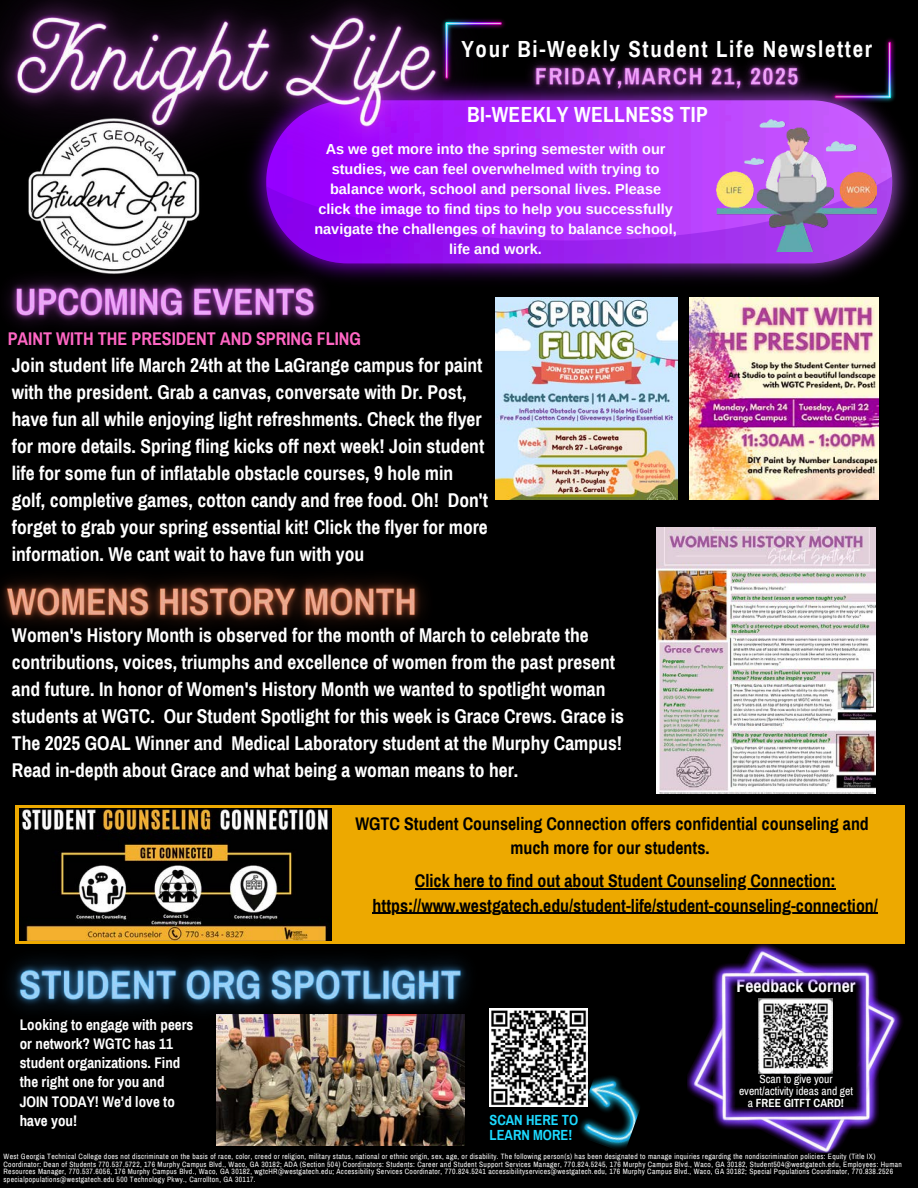
<style>
.page{position:relative;width:918px;height:1188px;background:#000}
.page>*{position:absolute;margin:0;border:0;box-sizing:border-box;transform-origin:0 0}
.t1{font:700 22.8px "Archivo Narrow";letter-spacing:.07em;color:#fff}
.t2{font:700 21.45px "Archivo Narrow";letter-spacing:.015em;color:#fff}
.t3{font:700 19.5px/27px "Archivo Narrow";color:#fff}
.t4{font:700 18px "Archivo Narrow";color:#ff66c4}
.t5{font:700 17.85px/24.8px "Archivo Narrow";color:#000;text-align:center}
.t6{font:700 17.7px "Archivo Narrow";color:#fff}
.t7{font:700 15px/19.2px "Archivo Narrow";color:#fff}
.t8{font:700 14.55px/20.1px "Arimo";color:#fff;text-align:center}
.t9{font:700 14.25px/14.7px "Archivo Narrow";color:#1cdaff}
.t10{font:11.55px/11.9px "Archivo Narrow";color:#fff;text-align:center}
.t11{font:7.5px/7.5px "Archivo Narrow";letter-spacing:.045em;color:#fff}
.s1{font-weight:700}
</style>
<div class="page">
<img style="left:355px;top:84px;width:554px;height:233px">
<svg style="left:355px;top:176px;width:537px;height:87px;background:#a12de9"></svg>
<img style="left:0;top:0;width:561px;height:250px">
<img style="left:830px;top:38px;width:65px;height:65px">
<svg style="left:835px;top:42px;width:56px;height:56px"></svg>
<img style="left:510px;top:39px;width:316px;height:77px">
<img style="left:440px;top:17px;width:67px;height:66px">
<svg style="left:445px;top:22px;width:57px;height:57px"></svg>
<img style="left:12px;top:108px;width:205px;height:134px">
<img style="left:687px;top:944px;width:216px;height:209px">
<img style="left:759px;top:998px;width:74px;height:76px">
<div style="left:15px;top:805px;width:890px;height:139px;background:#eda900"></div>
<img style="left:19px;top:808px;width:313px;height:111px">
<hr style="left:415px;top:888px;width:421px;height:1px;background:#000">
<hr style="left:373px;top:913px;width:505px;height:1px;background:#000">
<img style="left:216px;top:1050px;width:249px;height:96px">
<img style="left:490px;top:1009px;width:97px;height:97px">
<img style="left:574px;top:1069px;width:66px;height:80px">
<img style="left:716px;top:119px;width:160px;height:133px">
<img style="left:496px;top:297px;width:182px;height:203px">
<img style="left:690px;top:297px;width:189px;height:203px">
<img style="left:656px;top:527px;width:220px;height:267px">
<img style="left:0;top:242px;width:355px;height:83px">
<img style="left:0;top:579px;width:424px;height:46px">
<img style="left:11px;top:919px;width:494px;height:131px">
<h1 class="t1" style="left:462px;top:36px;width:412px">Your Bi-Weekly Student Life Newsletter</h1>
<h2 class="t2" style="left:467px;top:102px;width:242px">BI-WEEKLY WELLNESS TIP</h2>
<p class="t8" style="left:314px;top:139px;width:364px">As we get more into the spring semester with our studies, we can feel overwhelmed with trying to balance work, school and personal lives. Please click the image to find tips to help you successfully navigate the challenges of having to balance school, life and work.</p>
<h3 class="t4" style="left:8px;top:327px;width:355px">PAINT WITH THE PRESIDENT AND SPRING FLING</h3>
<p class="t3" style="left:12px;top:352px;width:478px">Join student life March 24th at the LaGrange campus for paint with the president. Grab a canvas, conversate with Dr. Post, have fun all while enjoying light refreshments. Check the flyer for more details. Spring fling kicks off next week! Join student life for some fun of inflatable obstacle courses, 9 hole min golf, completive games, cotton candy and free food. Oh! Don't forget to grab your spring essential kit! Click the flyer for more information. We cant wait to have fun with you</p>
<p class="t3" style="left:12px;top:622px;width:614px">Women's History Month is observed for the month of March to celebrate the contributions, voices, triumphs and excellence of women from the past present and future. In honor of Women's History Month we wanted to spotlight woman students at WGTC. Our Student Spotlight for this week is Grace Crews. Grace is The 2025 GOAL Winner and Medical Laboratory student at the Murphy Campus!<br>Read in-depth about Grace and what being a woman means to her.</p>
<h3 class="t5" style="left:355px;top:811px;width:515px">WGTC Student Counseling Connection offers confidential counseling and much more for our students.</h3>
<h3 class="t5" style="left:373px;top:868px;width:507px">Click here to find out about Student Counseling Connection: https://www.westgatech.edu/student-life/student-counseling-connection/</h3>
<h3 class="t7" style="left:20px;top:1015px;width:175px">Looking to engage with peers or network? WGTC has 11 student organizations. Find the right one for you and<br>JOIN TODAY! We’d love to have you!</h3>
<h3 class="t9" style="left:490px;top:1113px;width:90px">SCAN HERE TO<br>LEARN MORE!</h3>
<h3 class="t6" style="left:737px;top:975px;width:120px">Feedback Corner</h3>
<h3 class="t10" style="left:739px;top:1073px;width:116px">Scan to give your event/activity ideas and get a <span class="s1">FREE GITFT CARD!</span></h3>
<p class="t11" style="left:4px;top:1153px;width:900px">West Georgia Technical College does not discriminate on the basis of race, color, creed or religion, military status, national or ethnic origin, sex, age, or disability. The following person(s) has been designated to manage inquiries regarding the nondiscrimination policies: Equity (Title IX)<br>Coordinator: Dean of Students 770.537.5722, 176 Murphy Campus Blvd., Waco, GA 30182; ADA (Section 504) Coordinators: Students: Career and Student Support Services Manager, 770.824.5245, 176 Murphy Campus Blvd., Waco, GA 30182, Student504@westgatech.edu, Employees: Human Resources Manager, 770.537.6056, 176 Murphy Campus Blvd., Waco, GA 30182, wgtcHR@westgatech.edu; Accessibility Services Coordinator, 770.824.5241 accessibilityservices@westgatech.edu, 176 Murphy Campus Blvd., Waco, GA 30182; Special Populations Coordinator, 770.838.2526 specialpopulations@westgatech.edu 500 Technology Pkwy., Carrollton, GA 30117.</p>
</div>
